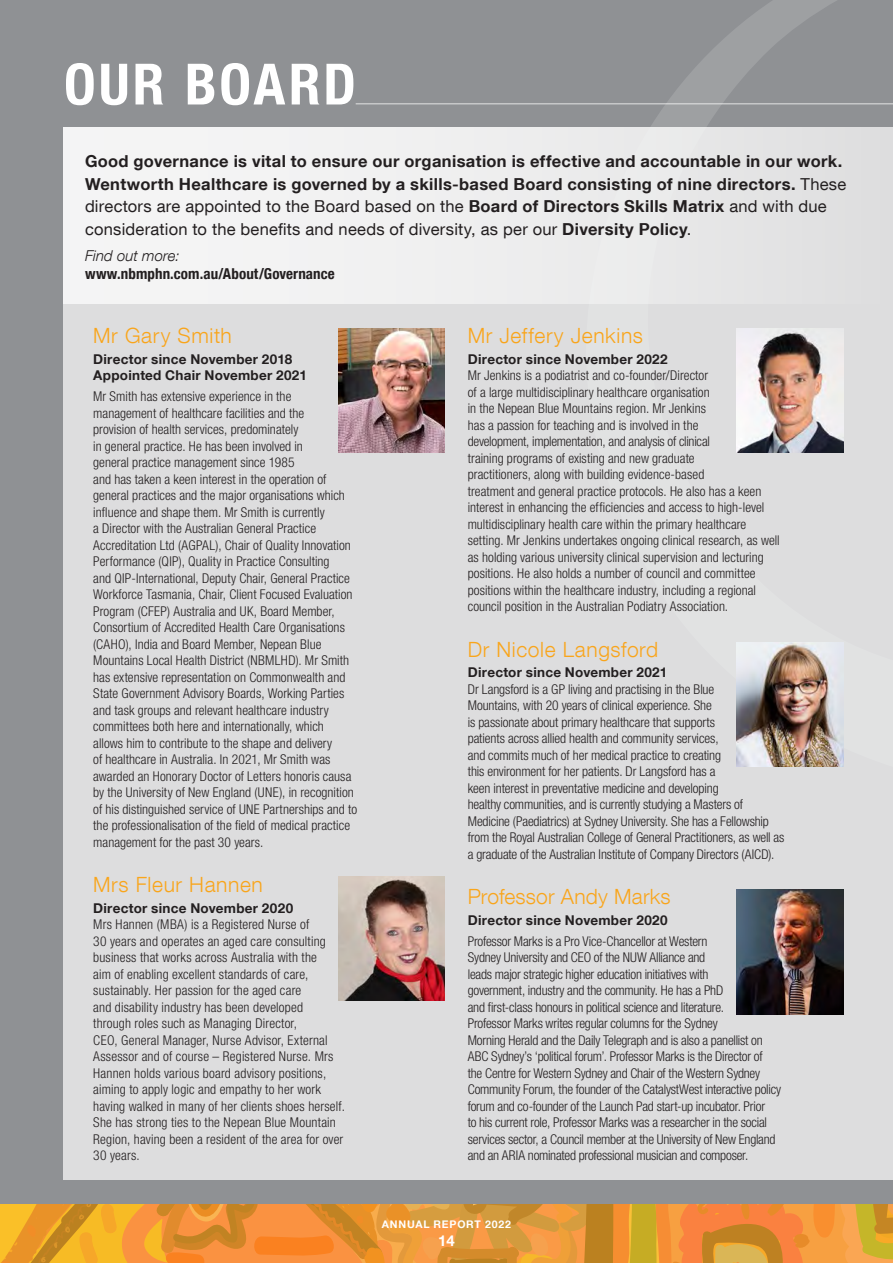
<style>
.page{position:relative;width:893px;height:1263px;background:#fff}
.page>*{position:absolute;margin:0;border:0;box-sizing:border-box;transform-origin:0 0}
.t1{font:700 condensed 57px "Helvetica Neue LT Com";letter-spacing:.05em;color:#fff}
.pull_out_H2_orange{font:300 21px "Helvetica Neue LT Com";letter-spacing:.03em;color:#f9a51b}
.pull_out_H2{font:300 21px "Helvetica Neue LT Com";letter-spacing:.01em;color:#f9a51b}
.body{font:700 16.5px/22.5px "Helvetica Neue LT Com";letter-spacing:.02em;color:#231f20}
.website{font:700 condensed 15px "Helvetica Neue LT Com";letter-spacing:.005em;color:#231f20}
.Find_Out_More{font:italic 300 15px "Helvetica Neue LT Com";letter-spacing:.005em;color:#231f20}
.t2{font:700 15px "Helvetica Neue LT Com";color:#fff}
.board{font:300 condensed 13.5px/16.5px "Helvetica Neue LT Com";letter-spacing:.005em;color:#231f20}
.board-2{font:300 condensed 13.5px/16.5px "Helvetica Neue LT Com";letter-spacing:-.015em;color:#231f20}
.director_bold{font:700 13.5px/16.5px "Helvetica Neue LT Com";letter-spacing:.02em;color:#231f20}
.t3{font:700 10.5px "Helvetica Neue LT Com";letter-spacing:.075em;color:#fff}
.s1{font-weight:400}
.s2{font-weight:700;font-stretch:normal}
</style>
<div class="page">
<svg style="left:0;top:1203px;width:893px;height:60px;background:#e59635"></svg>
<div style="left:0;top:0;width:893px;height:1203px;background:#8f9194"></div>
<svg style="left:572px;top:0;width:321px;height:128px"></svg>
<div style="left:64px;top:128px;width:829px;height:1052px;background:#ddddde"></div>
<div style="left:64px;top:128px;width:829px;height:176px;background:linear-gradient(to right,#f8f8f8,#e1e1e2)"></div>
<img style="left:339px;top:328px;width:106px;height:124px">
<img style="left:339px;top:876px;width:106px;height:124px">
<img style="left:737px;top:328px;width:106px;height:124px">
<img style="left:737px;top:642px;width:106px;height:125px">
<img style="left:737px;top:890px;width:106px;height:124px">
<hr style="left:356px;top:103px;width:537px;height:1px;background:#fff">
<p class="t1" style="left:64px;top:50px;width:293px">OUR BOARD</p>
<p class="body" style="left:85px;top:149px;width:763px">Good governance is vital to ensure our organisation is effective and accountable in our work.<br>Wentworth Healthcare is governed by a skills-based Board consisting of nine directors. <span class="s1">These directors are appointed to the Board based on the</span> Board of Directors Skills Matrix <span class="s1">and with due consideration to the benefits and needs of diversity, as per our</span> Diversity Policy<span class="s1">.</span></p>
<p class="Find_Out_More" style="left:85px;top:247px;width:96px">Find out more:</p>
<p class="website" style="left:85px;top:265px;width:251px">www.nbmphn.com.au/About/Governance</p>
<p class="pull_out_H2_orange" style="left:93px;top:323px;width:140px">Mr Gary Smith</p>
<p class="director_bold" style="left:93px;top:350px;width:215px">Director since November 2018<br>Appointed Chair November 2021</p>
<p class="board" style="left:93px;top:388px;width:265px">Mr Smith has extensive experience in the management of healthcare facilities and the<br>provision of health services, predominately<br>in general practice. He has been involved in<br>general practice management since 1985<br>and has taken a keen interest in the operation of general practices and the major organisations which influence and shape them. Mr Smith is currently<br>a Director with the Australian General Practice Accreditation Ltd (AGPAL), Chair of Quality Innovation Performance (QIP), Quality in Practice Consulting<br>and QIP-International, Deputy Chair, General Practice Workforce Tasmania, Chair, Client Focused Evaluation Program (CFEP) Australia and UK, Board Member, Consortium of Accredited Health Care Organisations (CAHO), India and Board Member, Nepean Blue Mountains Local Health District (NBMLHD). Mr Smith has extensive representation on Commonwealth and State Government Advisory Boards, Working Parties and task groups and relevant healthcare industry committees both here and internationally, which<br>allows him to contribute to the shape and delivery<br>of healthcare in Australia. In 2021, Mr Smith was awarded an Honorary Doctor of Letters honoris causa by the University of New England (UNE), in recognition of his distinguished service of UNE Partnerships and to the professionalisation of the field of medical practice management for the past 30 years.</p>
<p class="pull_out_H2_orange" style="left:93px;top:871px;width:171px">Mrs Fleur Hannen</p>
<p class="board" style="left:93px;top:899px;width:253px"><span class="s2">Director since November 2020<br></span>Mrs Hannen (MBA) is a Registered Nurse of<br>30 years and operates an aged care consulting business that works across Australia with the<br>aim of enabling excellent standards of care, sustainably. Her passion for the aged care<br>and disability industry has been developed<br>through roles such as Managing Director,<br>CEO, General Manager, Nurse Advisor, External Assessor and of course – Registered Nurse. Mrs Hannen holds various board advisory positions, aiming to apply logic and empathy to her work having walked in many of her clients shoes herself.<br>She has strong ties to the Nepean Blue Mountain Region, having been a resident of the area for over 30 years.</p>
<p class="pull_out_H2_orange" style="left:468px;top:323px;width:177px">Mr Jeffery Jenkins</p>
<p class="board" style="left:468px;top:351px;width:314px"><span class="s2">Director since November 2022<br></span>Mr Jenkins is a podiatrist and co-founder/Director<br>of a large multidisciplinary healthcare organisation<br>in the Nepean Blue Mountains region. Mr Jenkins<br>has a passion for teaching and is involved in the<br>development, implementation, and analysis of clinical<br>training programs of existing and new graduate<br>practitioners, along with building evidence-based<br>treatment and general practice protocols. He also has a keen interest in enhancing the efficiencies and access to high-level multidisciplinary health care within the primary healthcare setting. Mr Jenkins undertakes ongoing clinical research, as well as holding various university clinical supervision and lecturing positions. He also holds a number of council and committee positions within the healthcare industry, including a regional council position in the Australian Podiatry Association.</p>
<p class="pull_out_H2_orange" style="left:468px;top:636px;width:192px">Dr Nicole Langsford</p>
<p class="board" style="left:468px;top:664px;width:318px"><span class="s2">Director since November 2021<br></span>Dr Langsford is a GP living and practising in the Blue<br>Mountains, with 20 years of clinical experience. She<br>is passionate about primary healthcare that supports<br>patients across allied health and community services,<br>and commits much of her medical practice to creating<br>this environment for her patients. Dr Langsford has a<br>keen interest in preventative medicine and developing<br>healthy communities, and is currently studying a Masters of Medicine (Paediatrics) at Sydney University. She has a Fellowship from the Royal Australian College of General Practitioners, as well as a graduate of the Australian Institute of Company Directors (AICD).</p>
<p class="pull_out_H2" style="left:468px;top:884px;width:204px">Professor Andy Marks</p>
<p class="director_bold" style="left:468px;top:911px;width:201px">Director since November 2020</p>
<p class="board-2" style="left:468px;top:932px;width:315px">Professor Marks is a Pro Vice-Chancellor at Western<br>Sydney University and CEO of the NUW Alliance and<br>leads major strategic higher education initiatives with<br>government, industry and the community. He has a PhD<br>and first-class honours in political science and literature.<br>Professor Marks writes regular columns for the Sydney<br>Morning Herald and the Daily Telegraph and is also a panellist on ABC Sydney’s ‘political forum’. Professor Marks is the Director of<br>the Centre for Western Sydney and Chair of the Western Sydney Community Forum, the founder of the CatalystWest interactive policy forum and co-founder of the Launch Pad start-up incubator. Prior<br>to his current role, Professor Marks was a researcher in the social services sector, a Council member at the University of New England and an ARIA nominated professional musician and composer.</p>
<p class="t3" style="left:382px;top:1217px;width:131px">ANNUAL REPORT 2022</p>
<p class="t2" style="left:438px;top:1231px;width:18px">14</p>
</div>
